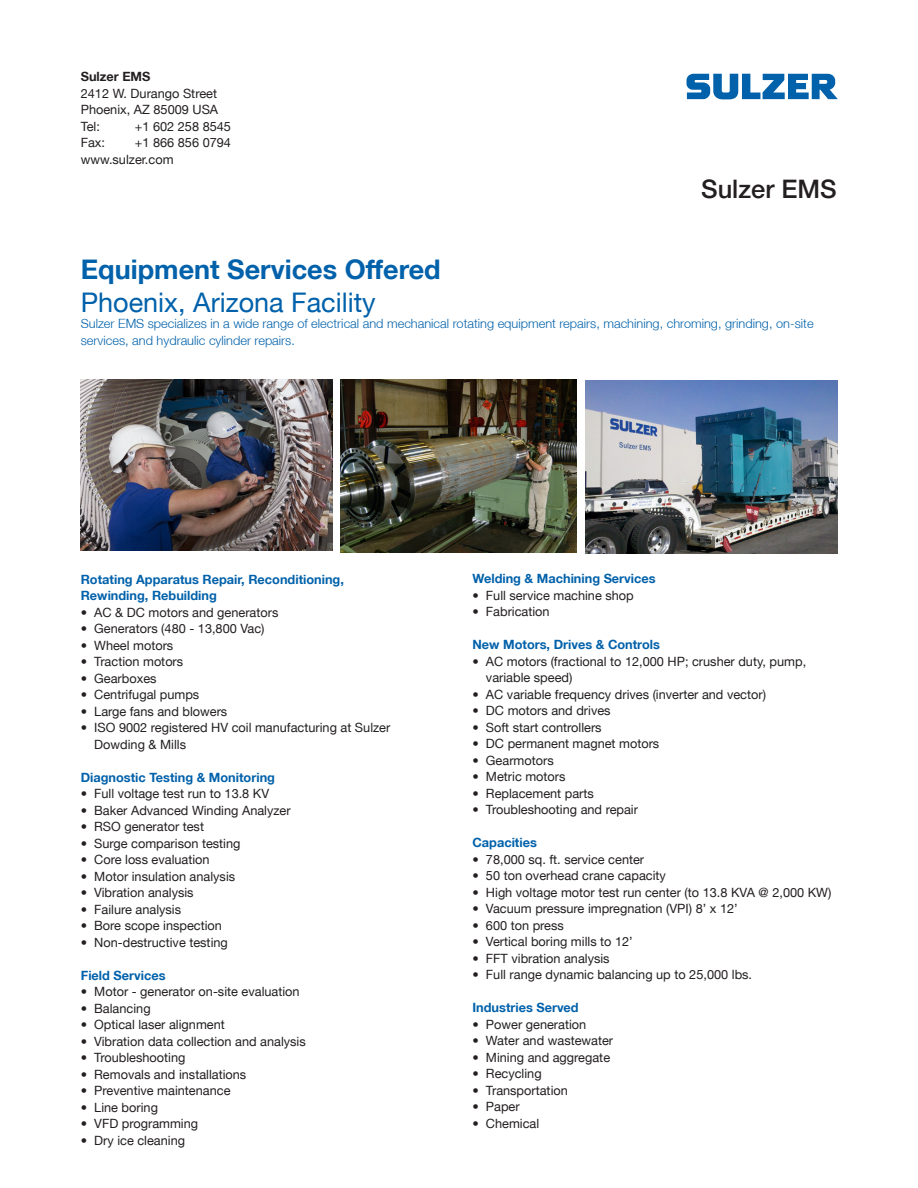
<style>
.page{position:relative;width:918px;height:1188px;background:#fff}
.page>*{position:absolute;margin:0;border:0;box-sizing:border-box;transform-origin:0 0}
.t1{font:700 27px "Helvetica Neue LT";color:#0161aa}
.t2{font:27px "Helvetica Neue LT";color:#0161aa}
.t3{font:500 25.5px "Helvetica Neue LT";color:#231f20}
.t4{font:12.75px/16.5px "Helvetica Neue LT";color:#231f20}
.t5{font:700 12.75px/16.5px "Helvetica Neue LT";color:#0161aa}
.t6{font:300 12.75px/16.5px "Helvetica Neue LT";color:#0161aa}
.t7{font:700 12.75px "Helvetica Neue LT";color:#231f20}
</style>
<div class="page">
<svg style="left:687px;top:74px;width:151px;height:25px"></svg>
<img style="left:586px;top:381px;width:251px;height:173px">
<img style="left:81px;top:380px;width:252px;height:171px">
<img style="left:341px;top:380px;width:235px;height:173px">
<p class="t7" style="left:81px;top:69px;width:71px">Sulzer EMS</p>
<p class="t4" style="left:81px;top:85px;width:138px">2412 W. Durango Street</p>
<p class="t4" style="left:81px;top:101px;width:139px">Phoenix, AZ 85009 USA</p>
<p class="t4" style="left:81px;top:118px;width:21px">Tel:</p>
<p class="t4" style="left:135px;top:118px;width:98px">+1 602 258 8545</p>
<p class="t4" style="left:81px;top:134px;width:26px">Fax:</p>
<p class="t4" style="left:135px;top:134px;width:98px">+1 866 856 0794</p>
<p class="t4" style="left:81px;top:151px;width:94px">www.sulzer.com</p>
<p class="t3" style="left:701px;top:174px;width:137px">Sulzer EMS</p>
<p class="t1" style="left:81px;top:252px;width:361px">Equipment Services Offered</p>
<p class="t2" style="left:81px;top:286px;width:296px">Phoenix, Arizona Facility</p>
<p class="t6" style="left:81px;top:315px;width:734px">Sulzer EMS specializes in a wide range of electrical and mechanical rotating equipment repairs, machining, chroming, grinding, on-site services, and hydraulic cylinder repairs.</p>
<p class="t5" style="left:81px;top:571px;width:265px">Rotating Apparatus Repair, Reconditioning,<br>Rewinding, Rebuilding</p>
<p class="t4" style="left:81px;top:604px;width:199px">• AC &amp; DC motors and generators</p>
<p class="t4" style="left:81px;top:620px;width:185px">• Generators (480 - 13,800 Vac)</p>
<p class="t4" style="left:81px;top:637px;width:94px">• Wheel motors</p>
<p class="t4" style="left:81px;top:653px;width:104px">• Traction motors</p>
<p class="t4" style="left:81px;top:670px;width:77px">• Gearboxes</p>
<p class="t4" style="left:81px;top:686px;width:120px">• Centrifugal pumps</p>
<p class="t4" style="left:81px;top:703px;width:148px">• Large fans and blowers</p>
<p class="t4" style="left:94px;top:719px;width:298px;text-indent:-13px">• ISO 9002 registered HV coil manufacturing at Sulzer<br>Dowding &amp; Mills</p>
<p class="t5" style="left:81px;top:769px;width:196px">Diagnostic Testing &amp; Monitoring</p>
<p class="t4" style="left:81px;top:785px;width:190px">• Full voltage test run to 13.8 KV</p>
<p class="t4" style="left:81px;top:802px;width:211px">• Baker Advanced Winding Analyzer</p>
<p class="t4" style="left:81px;top:818px;width:125px">• RSO generator test</p>
<p class="t4" style="left:81px;top:835px;width:161px">• Surge comparison testing</p>
<p class="t4" style="left:81px;top:851px;width:130px">• Core loss evaluation</p>
<p class="t4" style="left:81px;top:868px;width:156px">• Motor insulation analysis</p>
<p class="t4" style="left:81px;top:884px;width:114px">• Vibration analysis</p>
<p class="t4" style="left:81px;top:901px;width:102px">• Failure analysis</p>
<p class="t4" style="left:81px;top:917px;width:143px">• Bore scope inspection</p>
<p class="t4" style="left:81px;top:934px;width:149px">• Non-destructive testing</p>
<p class="t5" style="left:81px;top:967px;width:86px">Field Services</p>
<p class="t4" style="left:81px;top:983px;width:220px">• Motor - generator on-site evaluation</p>
<p class="t4" style="left:81px;top:1000px;width:71px">• Balancing</p>
<p class="t4" style="left:81px;top:1016px;width:146px">• Optical laser alignment</p>
<p class="t4" style="left:81px;top:1033px;width:227px">• Vibration data collection and analysis</p>
<p class="t4" style="left:81px;top:1049px;width:106px">• Troubleshooting</p>
<p class="t4" style="left:81px;top:1066px;width:167px">• Removals and installations</p>
<p class="t4" style="left:81px;top:1082px;width:151px">• Preventive maintenance</p>
<p class="t4" style="left:81px;top:1099px;width:79px">• Line boring</p>
<p class="t4" style="left:81px;top:1115px;width:119px">• VFD programming</p>
<p class="t4" style="left:81px;top:1132px;width:106px">• Dry ice cleaning</p>
<p class="t5" style="left:472px;top:570px;width:185px">Welding &amp; Machining Services</p>
<p class="t4" style="left:472px;top:587px;width:163px">• Full service machine shop</p>
<p class="t4" style="left:472px;top:603px;width:79px">• Fabrication</p>
<p class="t5" style="left:472px;top:636px;width:189px">New Motors, Drives &amp; Controls</p>
<p class="t4" style="left:486px;top:653px;width:322px;text-indent:-13px">• AC motors (fractional to 12,000 HP; crusher duty, pump, variable speed)</p>
<p class="t4" style="left:472px;top:686px;width:295px">• AC variable frequency drives (inverter and vector)</p>
<p class="t4" style="left:472px;top:702px;width:140px">• DC motors and drives</p>
<p class="t4" style="left:472px;top:719px;width:131px">• Soft start controllers</p>
<p class="t4" style="left:472px;top:735px;width:188px">• DC permanent magnet motors</p>
<p class="t4" style="left:472px;top:752px;width:83px">• Gearmotors</p>
<p class="t4" style="left:472px;top:768px;width:95px">• Metric motors</p>
<p class="t4" style="left:472px;top:785px;width:123px">• Replacement parts</p>
<p class="t4" style="left:472px;top:801px;width:167px">• Troubleshooting and repair</p>
<p class="t5" style="left:472px;top:834px;width:66px">Capacities</p>
<p class="t4" style="left:472px;top:851px;width:173px">• 78,000 sq. ft. service center</p>
<p class="t4" style="left:472px;top:867px;width:195px">• 50 ton overhead crane capacity</p>
<p class="t4" style="left:472px;top:884px;width:360px">• High voltage motor test run center (to 13.8 KVA @ 2,000 KW)</p>
<p class="t4" style="left:472px;top:900px;width:267px">• Vacuum pressure impregnation (VPI) 8’ x 12’</p>
<p class="t4" style="left:472px;top:917px;width:93px">• 600 ton press</p>
<p class="t4" style="left:472px;top:933px;width:162px">• Vertical boring mills to 12’</p>
<p class="t4" style="left:472px;top:950px;width:139px">• FFT vibration analysis</p>
<p class="t4" style="left:472px;top:966px;width:281px">• Full range dynamic balancing up to 25,000 lbs.</p>
<p class="t5" style="left:472px;top:999px;width:108px">Industries Served</p>
<p class="t4" style="left:472px;top:1016px;width:115px">• Power generation</p>
<p class="t4" style="left:472px;top:1032px;width:142px">• Water and wastewater</p>
<p class="t4" style="left:472px;top:1049px;width:139px">• Mining and aggregate</p>
<p class="t4" style="left:472px;top:1065px;width:71px">• Recycling</p>
<p class="t4" style="left:472px;top:1082px;width:97px">• Transportation</p>
<p class="t4" style="left:472px;top:1098px;width:49px">• Paper</p>
<p class="t4" style="left:472px;top:1115px;width:68px">• Chemical</p>
</div>
